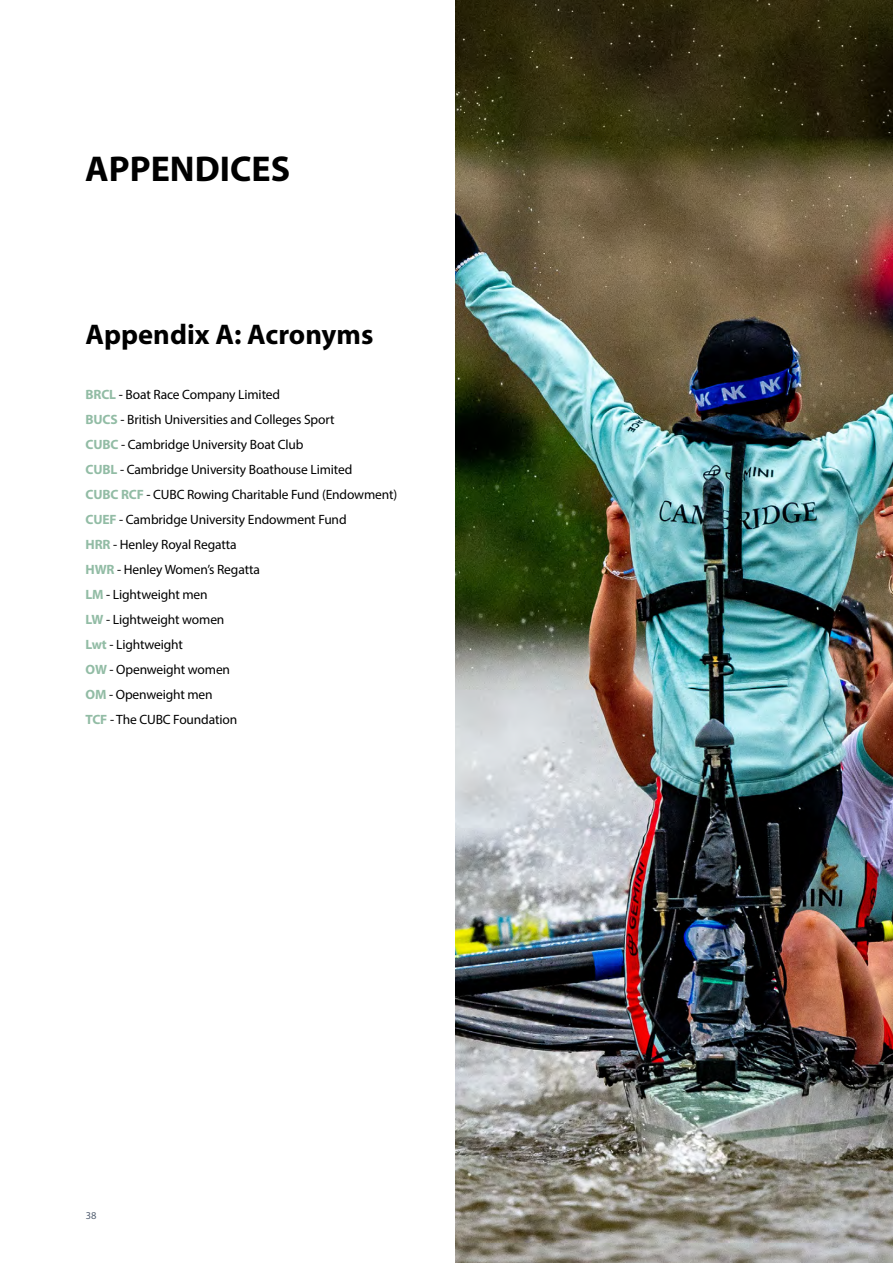
<style>
.page{position:relative;width:893px;height:1263px;background:#fff}
.page>*{position:absolute;margin:0;border:0;box-sizing:border-box;transform-origin:0 0}
.t1{font:700 36px "Myriad Pro";color:#000}
.t2{font:700 28.5px "Myriad Pro";color:#000}
.t3{font:13.5px/25px "Myriad Pro";letter-spacing:-.01em;color:#000}
.t4{font:10.5px "Myriad Pro";color:#546072}
.s1{font-weight:700;color:#92bca5}
</style>
<div class="page">
<img style="left:455px;top:0;width:438px;height:1263px">
<h1 class="t1" style="left:85px;top:145px;width:206px">APPENDICES</h1>
<h2 class="t2" style="left:86px;top:316px;width:289px">Appendix A: Acronyms</h2>
<p class="t3" style="left:86px;top:382px;width:313px"><span class="s1">BRCL</span> - Boat Race Company Limited<br><span class="s1">BUCS</span> - British Universities and Colleges Sport<br><span class="s1">CUBC</span> - Cambridge University Boat Club<br><span class="s1">CUBL</span> - Cambridge University Boathouse Limited<br><span class="s1">CUBC RCF</span> - CUBC Rowing Charitable Fund (Endowment)<br><span class="s1">CUEF</span> - Cambridge University Endowment Fund<br><span class="s1">HRR</span> - Henley Royal Regatta<br><span class="s1">HWR</span> - Henley Women’s Regatta<br><span class="s1">LM</span> - Lightweight men<br><span class="s1">LW</span> - Lightweight women<br><span class="s1">Lwt</span> - Lightweight<br><span class="s1">OW</span> - Openweight women<br><span class="s1">OM</span> - Openweight men<br><span class="s1">TCF</span> - The CUBC Foundation</p>
<p class="t4" style="left:86px;top:1209px;width:12px">38</p>
</div>
